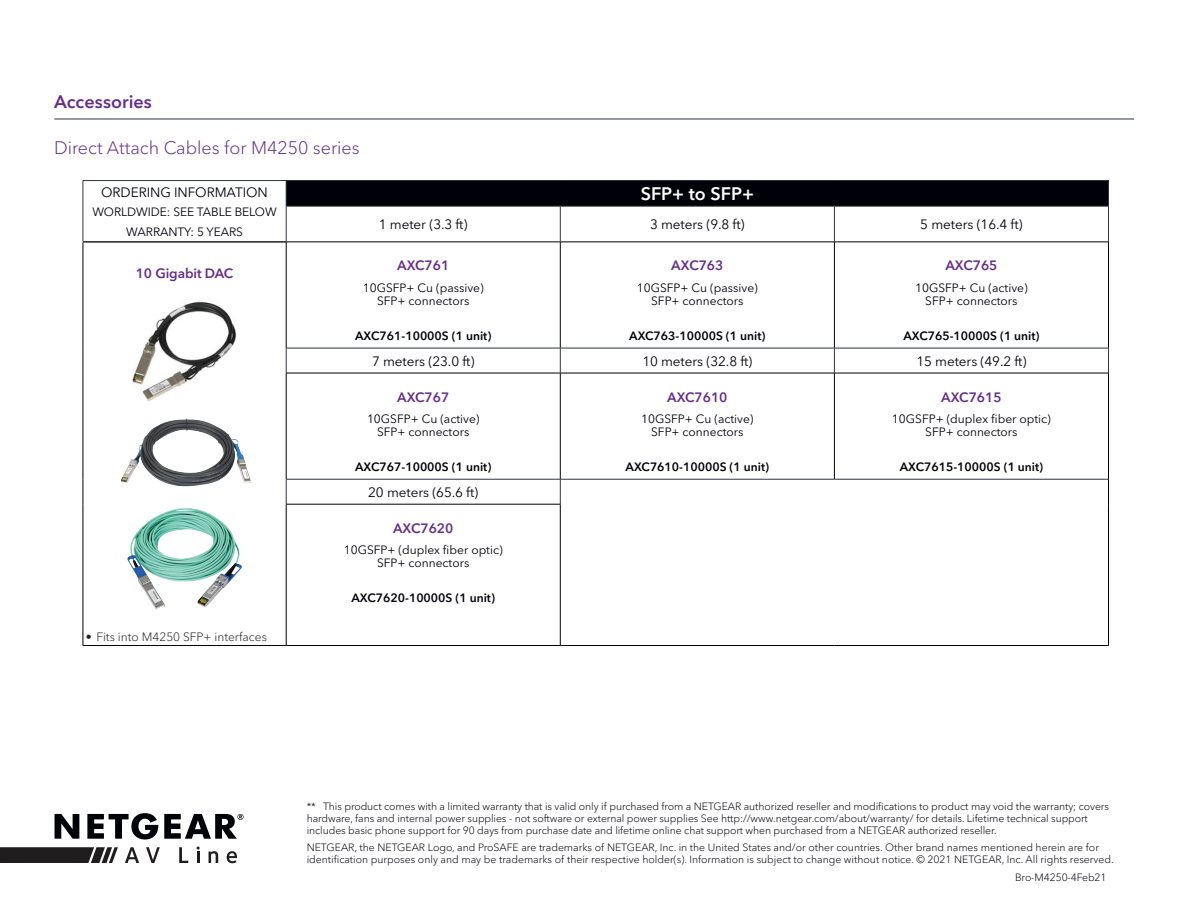
<style>
.page{position:relative;width:1188px;height:918px;background:#fff}
.page>*{position:absolute;margin:0;border:0;box-sizing:border-box;transform-origin:0 0}
.t1{font:300 18px "Avenir Next LT Pro";color:#652e89}
.t2{font:600 18px "Avenir Next LT Pro";color:#652e89}
.t3{font:600 18px "Avenir Next LT Pro";color:#fff}
.t4{font:13.5px "Avenir Next LT Pro";letter-spacing:-.005em;color:#000108}
.t5{font:600 13.5px "Avenir Next LT Pro";color:#652e89}
.t6{font:12px/13.5px "Avenir Next LT Pro";color:#000108;text-align:center}
.t7{font:600 12px "Avenir Next LT Pro";color:#000108}
.t8{font:300 12px "Avenir Next LT Pro";color:#231f20}
.t9{font:300 10.5px/12px "Avenir Next LT Pro";letter-spacing:-.005em;color:#000108}
</style>
<div class="page">
<hr style="left:54px;top:119px;width:1080px;height:1px;background:#2f3440">
<div style="left:286px;top:181px;width:822px;height:25px;background:#000108"></div>
<svg style="left:286px;top:207px;width:822px;height:438px"></svg>
<hr style="left:83px;top:241px;width:203px;height:2px;background:#231f20">
<svg style="left:83px;top:181px;width:1px;height:25px"></svg>
<hr style="left:83px;top:206px;width:1px;height:35px;background:#2f3440">
<hr style="left:83px;top:180px;width:203px;height:1px;background:#2f3440">
<svg style="left:286px;top:181px;width:1px;height:25px"></svg>
<hr style="left:286px;top:180px;width:274px;height:1px;background:#2f3440">
<hr style="left:560px;top:180px;width:274px;height:1px;background:#2f3440">
<hr style="left:834px;top:180px;width:275px;height:1px;background:#2f3440">
<svg style="left:1108px;top:181px;width:1px;height:25px"></svg>
<hr style="left:286px;top:206px;width:1px;height:35px;background:#2f3440">
<hr style="left:286px;top:206px;width:274px;height:1px;background:#2f3440">
<hr style="left:560px;top:206px;width:274px;height:1px;background:#2f3440">
<hr style="left:834px;top:206px;width:275px;height:1px;background:#2f3440">
<hr style="left:560px;top:206px;width:1px;height:36px;background:#2f3440">
<hr style="left:834px;top:206px;width:1px;height:36px;background:#2f3440">
<hr style="left:1108px;top:206px;width:1px;height:36px;background:#2f3440">
<hr style="left:83px;top:243px;width:1px;height:105px;background:#000108">
<hr style="left:286px;top:242px;width:1px;height:106px;background:#000108">
<hr style="left:286px;top:242px;width:274px;height:1px;background:#000108">
<hr style="left:560px;top:242px;width:274px;height:1px;background:#000108">
<hr style="left:834px;top:242px;width:275px;height:1px;background:#000108">
<hr style="left:560px;top:242px;width:1px;height:106px;background:#000108">
<hr style="left:834px;top:242px;width:1px;height:106px;background:#000108">
<hr style="left:1108px;top:242px;width:1px;height:106px;background:#000108">
<svg style="left:83px;top:348px;width:1px;height:25px"></svg>
<hr style="left:83px;top:373px;width:1px;height:106px;background:#000108">
<svg style="left:286px;top:349px;width:1px;height:24px"></svg>
<hr style="left:286px;top:348px;width:274px;height:1px;background:#2f3440">
<svg style="left:560px;top:349px;width:1px;height:24px"></svg>
<hr style="left:560px;top:348px;width:274px;height:1px;background:#2f3440">
<hr style="left:834px;top:348px;width:275px;height:1px;background:#2f3440">
<svg style="left:834px;top:348px;width:1px;height:25px"></svg>
<svg style="left:1108px;top:348px;width:1px;height:25px"></svg>
<hr style="left:286px;top:373px;width:1px;height:106px;background:#000108">
<hr style="left:286px;top:373px;width:274px;height:1px;background:#000108">
<hr style="left:560px;top:373px;width:1px;height:106px;background:#000108">
<hr style="left:560px;top:373px;width:274px;height:1px;background:#000108">
<hr style="left:834px;top:373px;width:275px;height:1px;background:#000108">
<hr style="left:834px;top:373px;width:1px;height:106px;background:#000108">
<hr style="left:1108px;top:373px;width:1px;height:106px;background:#000108">
<svg style="left:83px;top:479px;width:1px;height:25px"></svg>
<hr style="left:83px;top:504px;width:1px;height:141px;background:#000108">
<svg style="left:286px;top:480px;width:1px;height:24px"></svg>
<hr style="left:286px;top:479px;width:274px;height:1px;background:#2f3440">
<hr style="left:560px;top:479px;width:274px;height:1px;background:#2f3440">
<hr style="left:834px;top:479px;width:274px;height:1px;background:#2f3440">
<svg style="left:560px;top:479px;width:1px;height:25px"></svg>
<svg style="left:1108px;top:479px;width:1px;height:25px"></svg>
<hr style="left:1108px;top:504px;width:1px;height:141px;background:#000108">
<hr style="left:83px;top:645px;width:203px;height:1px;background:#000108">
<hr style="left:286px;top:504px;width:1px;height:141px;background:#000108">
<hr style="left:286px;top:504px;width:274px;height:1px;background:#000108">
<hr style="left:286px;top:645px;width:274px;height:1px;background:#000108">
<hr style="left:560px;top:504px;width:1px;height:141px;background:#000108">
<hr style="left:560px;top:645px;width:274px;height:1px;background:#000108">
<hr style="left:834px;top:645px;width:275px;height:1px;background:#000108">
<img style="left:132px;top:301px;width:105px;height:100px">
<img style="left:120px;top:419px;width:131px;height:68px">
<img style="left:127px;top:508px;width:115px;height:102px">
<svg style="left:164px;top:814px;width:80px;height:25px"></svg>
<svg style="left:87px;top:813px;width:71px;height:27px"></svg>
<svg style="left:55px;top:814px;width:24px;height:25px"></svg>
<svg style="left:125px;top:847px;width:14px;height:16px"></svg>
<svg style="left:146px;top:847px;width:14px;height:16px"></svg>
<svg style="left:179px;top:847px;width:9px;height:16px"></svg>
<svg style="left:209px;top:851px;width:9px;height:12px"></svg>
<svg style="left:227px;top:851px;width:10px;height:12px"></svg>
<svg style="left:197px;top:847px;width:3px;height:16px"></svg>
<svg style="left:0;top:847px;width:118px;height:16px;background:#363334"></svg>
<h1 class="t2" style="left:54px;top:91px;width:99px">Accessories</h1>
<h1 class="t1" style="left:54px;top:137px;width:307px">Direct Attach Cables for M4250 series</h1>
<p class="t4" style="left:101px;top:184px;width:21px">Orderinginformation</p>
<p class="t6" style="left:92px;top:205px;width:21px">Worldwide</p>
<p class="t6" style="left:167px;top:205px;width:15px">:seetablebelow</p>
<p class="t6" style="left:126px;top:225px;width:21px">Warranty</p>
<p class="t6" style="left:191px;top:225px;width:21px">:5 years</p>
<h1 class="t3" style="left:641px;top:183px;width:115px">SFP+ to SFP+</h1>
<p class="t4" style="left:379px;top:216px;width:90px">1 meter (3.3 ft)</p>
<p class="t4" style="left:650px;top:216px;width:96px">3 meters (9.8 ft)</p>
<p class="t4" style="left:920px;top:216px;width:104px">5 meters (16.4 ft)</p>
<p class="t5" style="left:136px;top:265px;width:99px">10 Gigabit DAC</p>
<p class="t8" style="left:86px;top:630px;width:183px">• Fits into M4250 SFP+ interfaces</p>
<p class="t5" style="left:397px;top:258px;width:54px">AXC761</p>
<p class="t6" style="left:363px;top:281px;width:122px">10GSFP+ Cu (passive)<br>SFP+ connectors</p>
<p class="t7" style="left:355px;top:328px;width:138px">AXC761-10000S (1 unit)</p>
<p class="t5" style="left:671px;top:258px;width:54px">AXC763</p>
<p class="t6" style="left:637px;top:281px;width:122px">10GSFP+ Cu (passive)<br>SFP+ connectors</p>
<p class="t7" style="left:629px;top:328px;width:138px">AXC763-10000S (1 unit)</p>
<p class="t5" style="left:945px;top:258px;width:54px">AXC765</p>
<p class="t6" style="left:915px;top:281px;width:114px">10GSFP+ Cu (active)<br>SFP+ connectors</p>
<p class="t7" style="left:903px;top:328px;width:138px">AXC765-10000S (1 unit)</p>
<p class="t4" style="left:372px;top:353px;width:104px">7 meters (23.0 ft)</p>
<p class="t4" style="left:642px;top:353px;width:112px">10 meters (32.8 ft)</p>
<p class="t4" style="left:916px;top:353px;width:112px">15 meters (49.2 ft)</p>
<p class="t5" style="left:397px;top:389px;width:54px">AXC767</p>
<p class="t6" style="left:367px;top:412px;width:114px">10GSFP+ Cu (active)<br>SFP+ connectors</p>
<p class="t7" style="left:355px;top:459px;width:138px">AXC767-10000S (1 unit)</p>
<p class="t5" style="left:667px;top:389px;width:62px">AXC7610</p>
<p class="t6" style="left:641px;top:412px;width:114px">10GSFP+ Cu (active)<br>SFP+ connectors</p>
<p class="t7" style="left:626px;top:459px;width:145px">AXC7610-10000S (1 unit)</p>
<p class="t5" style="left:941px;top:389px;width:62px">AXC7615</p>
<p class="t6" style="left:892px;top:412px;width:160px">10GSFP+ (duplex fiber optic)<br>SFP+ connectors</p>
<p class="t7" style="left:900px;top:459px;width:145px">AXC7615-10000S (1 unit)</p>
<p class="t4" style="left:368px;top:484px;width:112px">20 meters (65.6 ft)</p>
<p class="t5" style="left:393px;top:520px;width:62px">AXC7620</p>
<p class="t6" style="left:344px;top:543px;width:160px">10GSFP+ (duplex fiber optic)<br>SFP+ connectors</p>
<p class="t7" style="left:351px;top:590px;width:145px">AXC7620-10000S (1 unit)</p>
<p class="t9" style="left:307px;top:800px;width:804px">** This product comes with a limited warranty that is valid only if purchased from a NETGEAR authorized reseller and modifications to product may void the warranty; covers hardware, fans and internal power supplies - not software or external power supplies See http://www.netgear.com/about/warranty/ for details. Lifetime technical support includes basic phone support for 90 days from purchase date and lifetime online chat support when purchased from a NETGEAR authorized reseller.</p>
<p class="t9" style="left:307px;top:841px;width:809px">NETGEAR, the NETGEAR Logo, and ProSAFE are trademarks of NETGEAR, Inc. in the United States and/or other countries. Other brand names mentioned herein are for identification purposes only and may be trademarks of their respective holder(s). Information is subject to change without notice. © 2021 NETGEAR, Inc. All rights reserved.</p>
<p class="t9" style="left:1015px;top:871px;width:93px">Bro-M4250-4Feb21</p>
</div>
